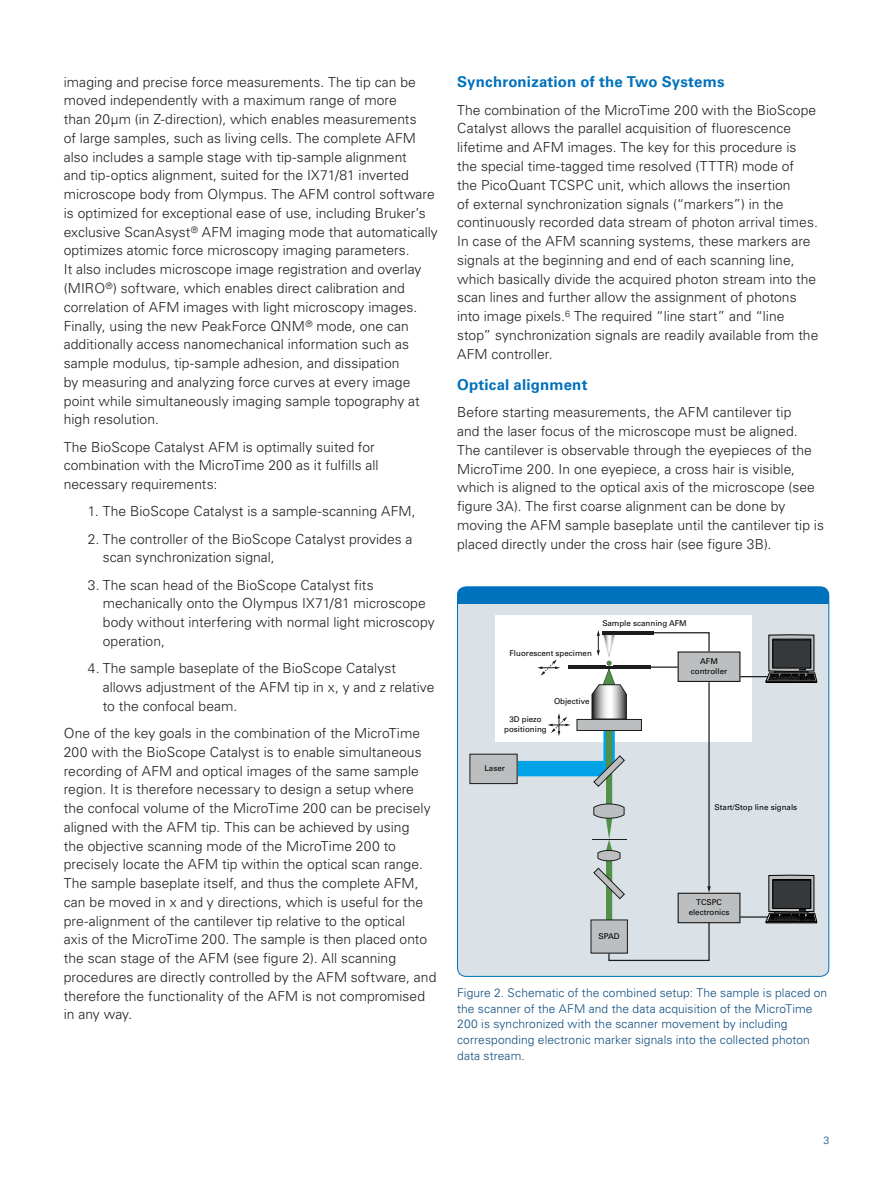
<style>
.page{position:relative;width:893px;height:1187px;background:#fff}
.page>*{position:absolute;margin:0;border:0;box-sizing:border-box;transform-origin:0 0}
.application_subhead{font:700 15px "Univers LT Std";letter-spacing:.01em;color:#0071bc}
.application_body{font:300 13.8px/18.8px "Univers LT Std";color:#231f20}
.application_legend{font:300 12px/15.8px "Univers LT Std";letter-spacing:.01em;color:#0e4c7d}
.application_legend-2{font:300 10.5px "Univers LT Std";color:#004a7f}
.t1{font:7.95px/9.6px "Univers LT Std";color:#000;text-align:center}
</style>
<div class="page">
<div style="left:457px;top:587px;width:372px;height:389px;background:#dae2e7;border-radius:9px"></div>
<div style="left:457px;top:587px;width:372px;height:16px;background:#0071bc"></div>
<div style="left:457px;top:586px;width:372px;height:390px;border:1px solid #0071bc;border-radius:9px"></div>
<div style="left:495px;top:615px;width:256px;height:126px;background:#fff"></div>
<div style="left:470px;top:754px;width:47px;height:29px;background:#bcbec0"></div>
<div style="left:469px;top:753px;width:49px;height:31px;border:1px solid #1b1c1d"></div>
<div style="left:678px;top:893px;width:62px;height:29px;background:#bcbec0"></div>
<div style="left:678px;top:892px;width:62px;height:31px;border:1px solid #1b1c1d"></div>
<div style="left:678px;top:652px;width:62px;height:29px;background:#bcbec0"></div>
<div style="left:678px;top:651px;width:62px;height:31px;border:1px solid #1b1c1d"></div>
<svg style="left:517px;top:630px;width:194px;height:331px"></svg>
<div style="left:766px;top:681px;width:51px;height:1px;border:1px solid #000"></div>
<svg style="left:740px;top:634px;width:77px;height:47px"></svg>
<div style="left:766px;top:921px;width:51px;height:2px;border:1px solid #000"></div>
<svg style="left:740px;top:874px;width:77px;height:48px"></svg>
<p class="application_body" style="left:64px;top:72px;width:376px">imaging and precise force measurements. The tip can be moved independently with a maximum range of more<br>than 20µm (in Z-direction), which enables measurements<br>of large samples, such as living cells. The complete AFM also includes a sample stage with tip-sample alignment<br>and tip-optics alignment, suited for the IX71/81 inverted microscope body from Olympus. The AFM control software is optimized for exceptional ease of use, including Bruker’s exclusive ScanAsyst<sup>®</sup> AFM imaging mode that automatically optimizes atomic force microscopy imaging parameters.<br>It also includes microscope image registration and overlay (MIRO<sup>®</sup>) software, which enables direct calibration and correlation of AFM images with light microscopy images.<br>Finally, using the new PeakForce QNM<sup>®</sup> mode, one can additionally access nanomechanical information such as sample modulus, tip-sample adhesion, and dissipation<br>by measuring and analyzing force curves at every image point while simultaneously imaging sample topography at high resolution.</p>
<p class="application_body" style="left:64px;top:437px;width:316px">The BioScope Catalyst AFM is optimally suited for combination with the MicroTime 200 as it fulfills all necessary requirements:</p>
<p class="application_body" style="left:88px;top:502px;width:329px">1. The BioScope Catalyst is a sample-scanning AFM,</p>
<p class="application_body" style="left:103px;top:529px;width:311px;text-indent:-15px">2. The controller of the BioScope Catalyst provides a scan synchronization signal,</p>
<p class="application_body" style="left:103px;top:575px;width:333px;text-indent:-15px">3. The scan head of the BioScope Catalyst fits mechanically onto the Olympus IX71/81 microscope body without interfering with normal light microscopy operation,</p>
<p class="application_body" style="left:103px;top:659px;width:333px;text-indent:-15px">4. The sample baseplate of the BioScope Catalyst allows adjustment of the AFM tip in x, y and z relative to the confocal beam.</p>
<p class="application_body" style="left:64px;top:723px;width:374px">One of the key goals in the combination of the MicroTime 200 with the BioScope Catalyst is to enable simultaneous recording of AFM and optical images of the same sample region. It is therefore necessary to design a setup where the confocal volume of the MicroTime 200 can be precisely aligned with the AFM tip. This can be achieved by using<br>the objective scanning mode of the MicroTime 200 to precisely locate the AFM tip within the optical scan range.<br>The sample baseplate itself, and thus the complete AFM, can be moved in x and y directions, which is useful for the pre-alignment of the cantilever tip relative to the optical<br>axis of the MicroTime 200. The sample is then placed onto the scan stage of the AFM (see figure 2). All scanning procedures are directly controlled by the AFM software, and therefore the functionality of the AFM is not compromised in any way.</p>
<p class="application_subhead" style="left:457px;top:73px;width:269px">Synchronization of the Two Systems</p>
<p class="application_body" style="left:457px;top:100px;width:363px">The combination of the MicroTime 200 with the BioScope Catalyst allows the parallel acquisition of fluorescence lifetime and AFM images. The key for this procedure is the special time-tagged time resolved (TTTR) mode of<br>the PicoQuant TCSPC unit, which allows the insertion<br>of external synchronization signals (“markers”) in the continuously recorded data stream of photon arrival times.<br>In case of the AFM scanning systems, these markers are signals at the beginning and end of each scanning line, which basically divide the acquired photon stream into the scan lines and further allow the assignment of photons into image pixels.<sup>6</sup> The required “line start” and “line stop” synchronization signals are readily available from the AFM controller.</p>
<p class="application_subhead" style="left:457px;top:376px;width:132px">Optical alignment</p>
<p class="application_body" style="left:457px;top:403px;width:368px">Before starting measurements, the AFM cantilever tip<br>and the laser focus of the microscope must be aligned.<br>The cantilever is observable through the eyepieces of the MicroTime 200. In one eyepiece, a cross hair is visible, which is aligned to the optical axis of the microscope (see figure 3A). The first coarse alignment can be done by moving the AFM sample baseplate until the cantilever tip is placed directly under the cross hair (see figure 3B).</p>
<p class="t1" style="left:509px;top:648px;width:84px">Fluorescent specimen</p>
<p class="t1" style="left:504px;top:714px;width:44px">3D piezo positioning</p>
<p class="t1" style="left:554px;top:696px;width:37px">Objective</p>
<p class="t1" style="left:602px;top:619px;width:86px">Sample scanning AFM</p>
<p class="t1" style="left:691px;top:656px;width:38px">AFM controller</p>
<p class="t1" style="left:485px;top:763px;width:22px">Laser</p>
<p class="t1" style="left:715px;top:802px;width:84px">Start/Stop line signals</p>
<p class="t1" style="left:689px;top:897px;width:42px">TCSPC electronics</p>
<p class="t1" style="left:599px;top:931px;width:22px">SPAD</p>
<p class="application_legend" style="left:457px;top:984px;width:372px">Figure 2. Schematic of the combined setup: The sample is placed on the scanner of the AFM and the data acquisition of the MicroTime 200 is synchronized with the scanner movement by including corresponding electronic marker signals into the collected photon data stream.</p>
<p class="application_legend-2" style="left:824px;top:1133px;width:7px">3</p>
</div>
